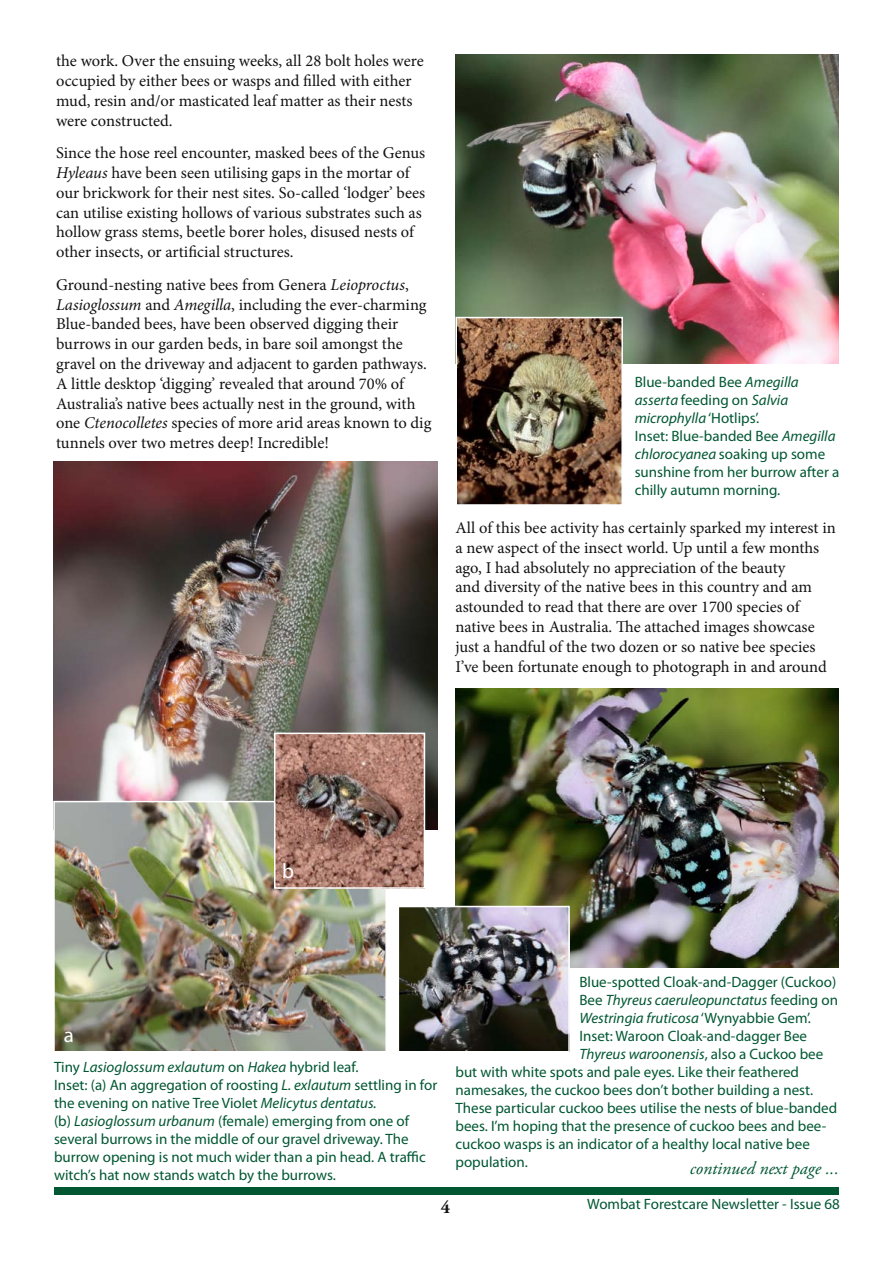
<style>
.page{position:relative;width:893px;height:1263px;background:#fff}
.page>*{position:absolute;margin:0;border:0;box-sizing:border-box;transform-origin:0 0}
.t1{font:21px "Myriad Pro";color:#fff}
.t2{font:italic 18px "Adobe Garamond Pro";color:#005732}
.t3{font:700 18px "Adobe Garamond Pro";color:#121212}
.t4{font:16.5px/19.8px "Minion Pro";color:#121212}
.t5{font:15px/18px "Myriad Pro";color:#005732}
.t6{font:italic 15px "Myriad Pro";color:#005732}
.s1{font-style:italic}
.s2{font-style:normal}
</style>
<div class="page">
<div style="left:55px;top:1187px;width:784px;height:7px;background:#005732"></div>
<img style="left:54px;top:462px;width:383px;height:367px">
<img style="left:56px;top:804px;width:328px;height:245px">
<div style="left:53px;top:801px;width:334px;height:251px;border:2px solid #fff"></div>
<img style="left:277px;top:736px;width:145px;height:150px">
<div style="left:274px;top:733px;width:151px;height:156px;border:2px solid #fff"></div>
<img style="left:455px;top:54px;width:384px;height:310px">
<img style="left:458px;top:320px;width:162px;height:183px">
<div style="left:455px;top:317px;width:168px;height:189px;border:2px solid #fff"></div>
<img style="left:455px;top:689px;width:384px;height:278px">
<img style="left:401px;top:909px;width:166px;height:140px">
<div style="left:398px;top:906px;width:172px;height:146px;border:2px solid #fff"></div>
<p class="t4" style="left:56px;top:51px;width:369px">the work. Over the ensuing weeks, all 28 bolt holes were occupied by either bees or wasps and filled with either mud, resin and/or masticated leaf matter as their nests were constructed.</p>
<p class="t4" style="left:56px;top:143px;width:371px">Since the hose reel encounter, masked bees of the Genus <span class="s1">Hyleaus</span> have been seen utilising gaps in the mortar of our brickwork for their nest sites. So-called ‘lodger’ bees can utilise existing hollows of various substrates such as hollow grass stems, beetle borer holes, disused nests of other insects, or artificial structures.</p>
<p class="t4" style="left:56px;top:275px;width:377px">Ground-nesting native bees from Genera <span class="s1">Leioproctus</span>, <span class="s1">Lasioglossum</span> and <span class="s1">Amegilla</span>, including the ever-charming Blue-banded bees, have been observed digging their burrows in our garden beds, in bare soil amongst the gravel on the driveway and adjacent to garden pathways.<br>A little desktop ‘digging’ revealed that around 70% of Australia’s native bees actually nest in the ground, with one <span class="s1">Ctenocolletes</span> species of more arid areas known to dig tunnels over two metres deep! Incredible!</p>
<p class="t5" style="left:635px;top:372px;width:206px">Blue-banded Bee <span class="s1">Amegilla asserta</span> feeding on <span class="s1">Salvia microphylla</span> ‘Hotlips’.<br>Inset: Blue-banded Bee <span class="s1">Amegilla chlorocyanea</span> soaking up some sunshine from her burrow after a chilly autumn morning.</p>
<p class="t4" style="left:455px;top:518px;width:382px">All of this bee activity has certainly sparked my interest in a new aspect of the insect world. Up until a few months ago, I had absolutely no appreciation of the beauty<br>and diversity of the native bees in this country and am astounded to read that there are over 1700 species of native bees in Australia. The attached images showcase just a handful of the two dozen or so native bee species I’ve been fortunate enough to photograph in and around</p>
<p class="t1" style="left:282px;top:858px;width:13px">b</p>
<p class="t1" style="left:64px;top:1022px;width:12px">a</p>
<p class="t5" style="left:54px;top:1058px;width:385px">Tiny <span class="s1">Lasioglossum exlautum</span> on <span class="s1">Hakea</span> hybrid leaf.<br>Inset: (a) An aggregation of roosting <span class="s1">L. exlautum</span> settling in for the evening on native Tree Violet <span class="s1">Melicytus dentatus.<br></span>(b) <span class="s1">Lasioglossum urbanum</span> (female) emerging from one of several burrows in the middle of our gravel driveway. The burrow opening is not much wider than a pin head. A traffic witch’s hat now stands watch by the burrows.</p>
<p class="t5" style="left:579px;top:973px;width:258px">Blue-spotted Cloak-and-Dagger (Cuckoo)</p>
<p class="t6" style="left:579px;top:991px;width:260px"><span class="s2">Bee</span> Thyreus caeruleopunctatus <span class="s2">feeding on</span></p>
<p class="t6" style="left:579px;top:1009px;width:233px">Westringia fruticosa <span class="s2">‘Wynyabbie Gem’.</span></p>
<p class="t5" style="left:579px;top:1027px;width:229px">Inset: Waroon Cloak-and-dagger Bee</p>
<p class="t6" style="left:579px;top:1045px;width:245px">Thyreus waroonensis<span class="s2">, also a Cuckoo bee</span></p>
<p class="t5" style="left:455px;top:1063px;width:345px">but with white spots and pale eyes. Like their feathered</p>
<p class="t5" style="left:455px;top:1081px;width:359px">namesakes, the cuckoo bees don’t bother building a nest.</p>
<p class="t5" style="left:455px;top:1099px;width:383px">These particular cuckoo bees utilise the nests of blue-banded</p>
<p class="t5" style="left:455px;top:1117px;width:372px">bees. I’m hoping that the presence of cuckoo bees and bee-</p>
<p class="t5" style="left:455px;top:1135px;width:356px">cuckoo wasps is an indicator of a healthy local native bee</p>
<p class="t5" style="left:455px;top:1153px;width:74px">population.</p>
<p class="t2" style="left:690px;top:1158px;width:151px">continued next page ...</p>
<p class="t3" style="left:441px;top:1197px;width:11px">4</p>
<p class="t5" style="left:587px;top:1195px;width:254px">Wombat Forestcare Newsletter - Issue 68</p>
</div>
